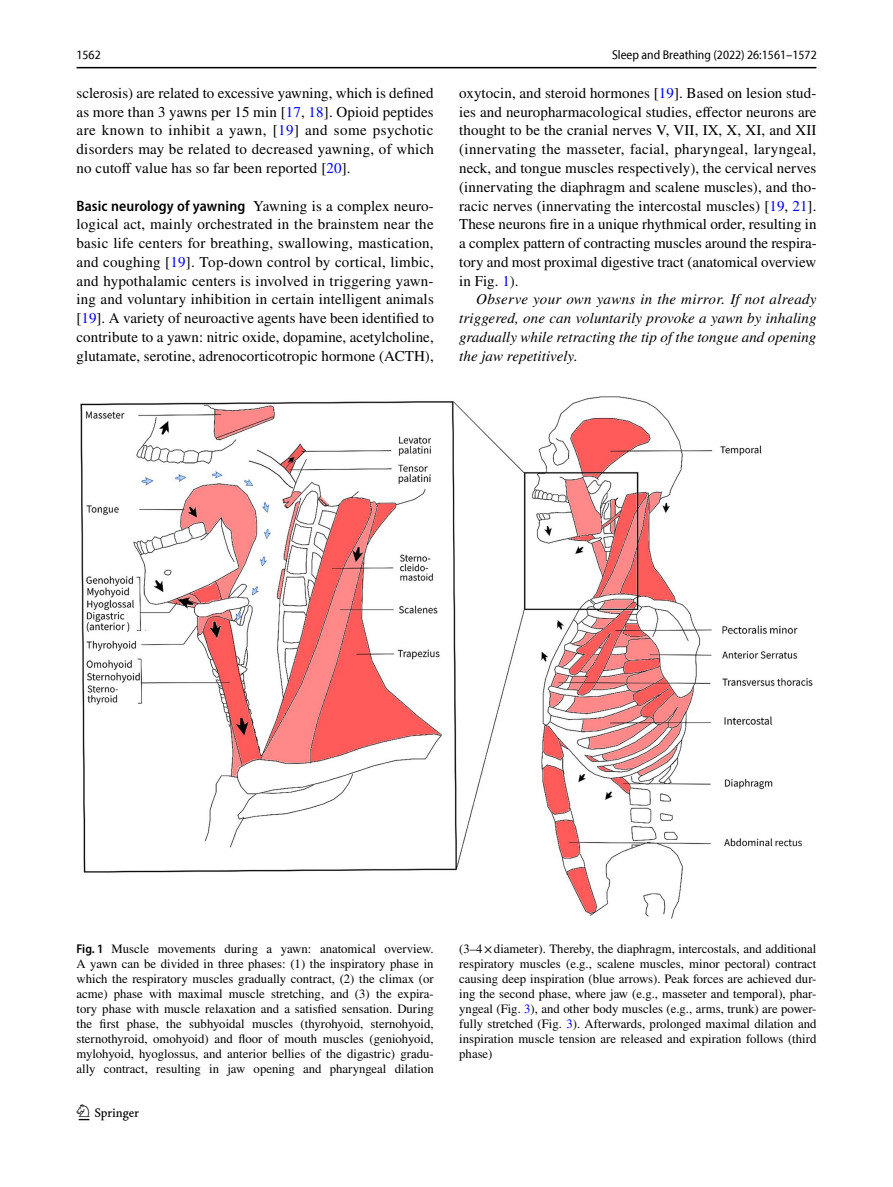
<style>
.page{position:relative;width:893px;height:1187px;background:#fff}
.page>*{position:absolute;margin:0;border:0;box-sizing:border-box;transform-origin:0 0}
.t1{font:22.5px "Springnew Regular 2";color:#000}
.t2{font:15px/18.8px "STIX";letter-spacing:.005em;color:#000;text-align:justify}
.t3{font:italic 15px/18.8px "STIX";color:#000;text-align:justify}
.t4{font:600 semi-condensed 15px "Myriad Pro";letter-spacing:.005em;color:#000}
.t5{font:12.75px/15px "STIX";color:#000;text-align:justify}
.t6{font:semi-condensed 12.75px "Myriad Pro Unic";color:#000}
.s1{color:#00f}
.s2{font-family:"STIX";font-weight:400;font-stretch:normal}
.s3{font-family:"Myriad Pro";font-weight:600;font-stretch:semi-condensed}
</style>
<div class="page">
<hr style="left:77px;top:67px;width:739px;height:1px;background:#000">
<img style="left:81px;top:396px;width:731px;height:522px">
<p class="t6" style="left:77px;top:50px;width:26px">1562</p>
<p class="t6" style="left:612px;top:50px;width:206px">Sleep and Breathing (2022) 26:1561–1572</p>
<p class="t2" style="left:77px;top:84px;width:359px">sclerosis) are related to excessive yawning, which is defined as more than 3 yawns per 15 min [<span class="s1">17</span>, <span class="s1">18</span>]. Opioid peptides are known to inhibit a yawn, [<span class="s1">19</span>] and some psychotic disorders may be related to decreased yawning, of which no cutoff value has so far been reported [<span class="s1">20</span>].</p>
<p class="t4" style="left:77px;top:197px;width:359px">Basic neurology of yawning <span class="s2">Yawning is a complex neuro-</span></p>
<p class="t2" style="left:77px;top:216px;width:359px">logical act, mainly orchestrated in the brainstem near the basic life centers for breathing, swallowing, mastication, and coughing [<span class="s1">19</span>]. Top-down control by cortical, limbic, and hypothalamic centers is involved in triggering yawn&shy;ing and voluntary inhibition in certain intelligent animals [<span class="s1">19</span>]. A variety of neuroactive agents have been identified to contribute to a yawn: nitric oxide, dopamine, acetylcholine, glutamate, serotine, adrenocorticotropic hormone (ACTH),</p>
<p class="t2" style="left:459px;top:84px;width:359px">oxytocin, and steroid hormones [<span class="s1">19</span>]. Based on lesion stud&shy;ies and neuropharmacological studies, effector neurons are thought to be the cranial nerves V, VII, IX, X, XI, and XII (innervating the masseter, facial, pharyngeal, laryngeal, neck, and tongue muscles respectively), the cervical nerves (innervating the diaphragm and scalene muscles), and tho&shy;racic nerves (innervating the intercostal muscles) [<span class="s1">19</span>, <span class="s1">21</span>].<br>These neurons fire in a unique rhythmical order, resulting in a complex pattern of contracting muscles around the respira&shy;tory and most proximal digestive tract (anatomical overview in Fig. <span class="s1">1</span>).</p>
<p class="t3" style="left:459px;top:289px;width:359px;text-indent:17px">Observe your own yawns in the mirror. If not already triggered, one can voluntarily provoke a yawn by inhaling gradually while retracting the tip of the tongue and opening the jaw repetitively.</p>
<p class="t5" style="left:77px;top:942px;width:359px"><span class="s3">Fig. 1</span> Muscle movements during a yawn: anatomical overview.<br>A yawn can be divided in three phases: (1) the inspiratory phase in which the respiratory muscles gradually contract, (2) the climax (or acme) phase with maximal muscle stretching, and (3) the expira&shy;tory phase with muscle relaxation and a satisfied sensation. During the first phase, the subhyoidal muscles (thyrohyoid, sternohyoid, sternothyroid, omohyoid) and floor of mouth muscles (geniohyoid, mylohyoid, hyoglossus, and anterior bellies of the digastric) gradu&shy;ally contract, resulting in jaw opening and pharyngeal dilation</p>
<p class="t5" style="left:459px;top:942px;width:359px">(3–4×diameter). Thereby, the diaphragm, intercostals, and additional respiratory muscles (e.g., scalene muscles, minor pectoral) contract causing deep inspiration (blue arrows). Peak forces are achieved dur&shy;ing the second phase, where jaw (e.g., masseter and temporal), phar&shy;yngeal (Fig. <span class="s1">3</span>), and other body muscles (e.g., arms, trunk) are power&shy;fully stretched (Fig. <span class="s1">3</span>). Afterwards, prolonged maximal dilation and inspiration muscle tension are released and expiration follows (third phase)</p>
<h1 class="t1" style="left:79px;top:1104px;width:62px">1 3</h1>
</div>
